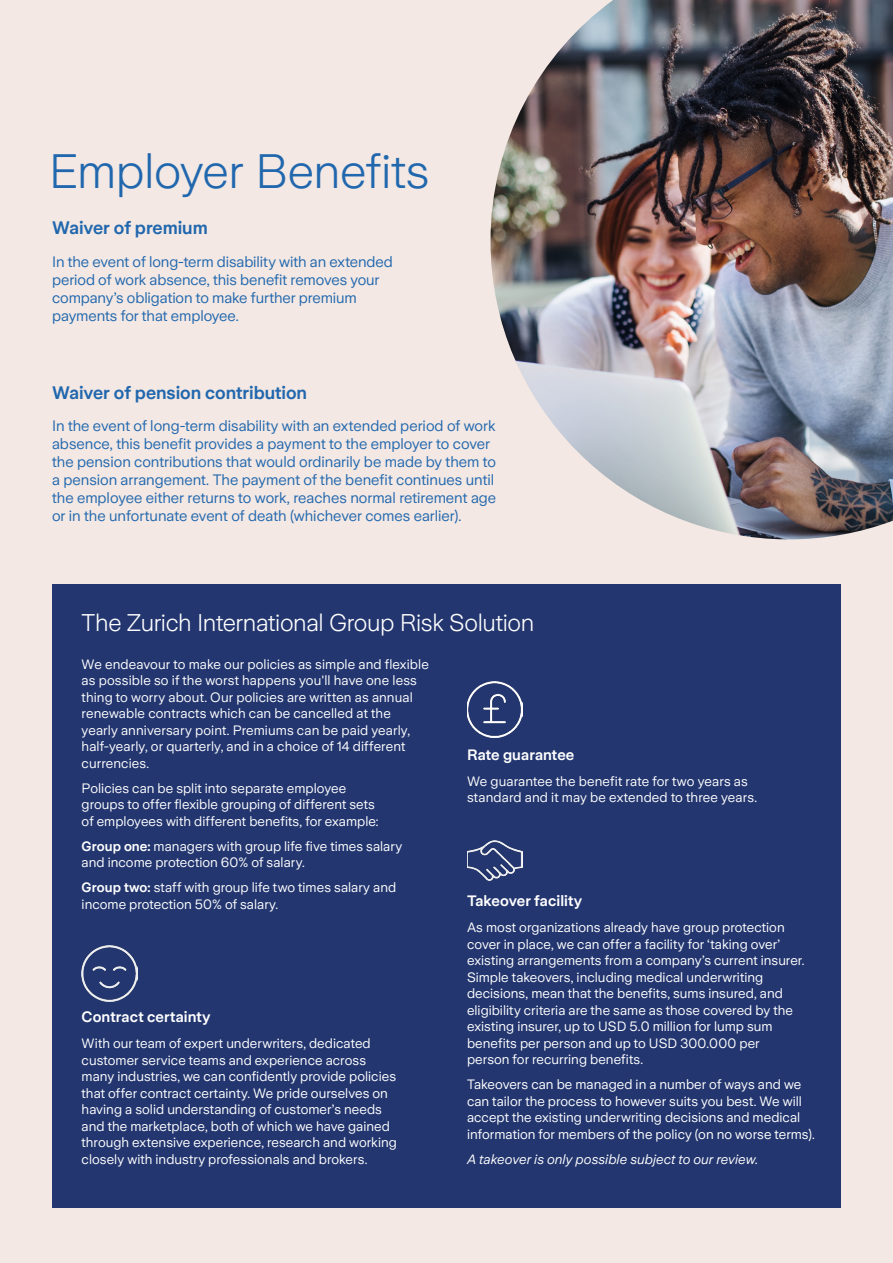
<style>
.page{position:relative;width:893px;height:1263px;background:#f3e8e3}
.page>*{position:absolute;margin:0;border:0;box-sizing:border-box;transform-origin:0 0}
.t1{font:300 48px "Zurich Sans";letter-spacing:-.01em;color:#2167ae}
.Zurich_body{font:300 24px "Zurich Sans";letter-spacing:-.015em;color:#fff}
.t2{font:600 18px "Zurich Sans";letter-spacing:-.005em;color:#2167ae}
.Zurich_body-2{font:15px/18px "Zurich Sans";color:#2167ae}
.t3{font:600 15px "Zurich Sans";letter-spacing:.005em;color:#fff}
.Zurich_body-3{font:13.5px/16.5px "Zurich Sans";letter-spacing:.005em;color:#fff}
.Zurich_body-4{font:italic 13.5px "Zurich Sans";letter-spacing:.005em;color:#fff}
.s1{font-weight:600}
</style>
<div class="page">
<div style="left:52px;top:584px;width:789px;height:623px;background:#23366f"></div>
<img style="left:490px;top:0;width:403px;height:539px">
<img style="left:82px;top:946px;width:55px;height:55px">
<img style="left:467px;top:840px;width:55px;height:41px">
<img style="left:467px;top:681px;width:55px;height:56px">
<p class="t1" style="left:49px;top:146px;width:382px">Employer Benefits</p>
<p class="t2" style="left:52px;top:218px;width:157px">Waiver of premium</p>
<p class="Zurich_body-2" style="left:52px;top:253px;width:342px">In the event of long-term disability with an extended period of work absence, this benefit removes your company’s obligation to make further premium payments for that employee.</p>
<p class="t2" style="left:52px;top:382px;width:256px">Waiver of pension contribution</p>
<p class="Zurich_body-2" style="left:52px;top:417px;width:446px">In the event of long-term disability with an extended period of work absence, this benefit provides a payment to the employer to cover the pension contributions that would ordinarily be made by them to a pension arrangement. The payment of the benefit continues until the employee either returns to work, reaches normal retirement age or in the unfortunate event of death (whichever comes earlier).</p>
<p class="Zurich_body" style="left:82px;top:609px;width:454px">The Zurich International Group Risk Solution</p>
<p class="Zurich_body-3" style="left:82px;top:656px;width:349px">We endeavour to make our policies as simple and flexible as possible so if the worst happens you'll have one less thing to worry about. Our policies are written as annual renewable contracts which can be cancelled at the yearly anniversary point. Premiums can be paid yearly, half-yearly, or quarterly, and in a choice of 14 different currencies.</p>
<p class="Zurich_body-3" style="left:82px;top:780px;width:299px">Policies can be split into separate employee groups to offer flexible grouping of different sets of employees with different benefits, for example:</p>
<p class="Zurich_body-3" style="left:82px;top:838px;width:322px"><span class="s1">Group one:</span> managers with group life five times salary and income protection 60% of salary.</p>
<p class="Zurich_body-3" style="left:82px;top:879px;width:316px"><span class="s1">Group two:</span> staff with group life two times salary and income protection 50% of salary.</p>
<p class="t3" style="left:82px;top:1008px;width:131px">Contract certainty</p>
<p class="Zurich_body-3" style="left:82px;top:1035px;width:317px">With our team of expert underwriters, dedicated customer service teams and experience across many industries, we can confidently provide policies that offer contract certainty. We pride ourselves on having a solid understanding of customer’s needs and the marketplace, both of which we have gained through extensive experience, research and working closely with industry professionals and brokers.</p>
<p class="t3" style="left:467px;top:746px;width:109px">Rate guarantee</p>
<p class="Zurich_body-3" style="left:467px;top:773px;width:292px">We guarantee the benefit rate for two years as standard and it may be extended to three years.</p>
<p class="t3" style="left:467px;top:892px;width:117px">Takeover facility</p>
<p class="Zurich_body-3" style="left:467px;top:919px;width:339px">As most organizations already have group protection cover in place, we can offer a facility for ‘taking over’ existing arrangements from a company’s current insurer.<br>Simple takeovers, including medical underwriting decisions, mean that the benefits, sums insured, and eligibility criteria are the same as those covered by the existing insurer, up to USD 5.0 million for lump sum benefits per person and up to USD 300.000 per person for recurring benefits.</p>
<p class="Zurich_body-3" style="left:467px;top:1076px;width:349px">Takeovers can be managed in a number of ways and we can tailor the process to however suits you best. We will accept the existing underwriting decisions and medical information for members of the policy (on no worse terms).</p>
<p class="Zurich_body-4" style="left:467px;top:1151px;width:293px">A takeover is only possible subject to our review.</p>
</div>
